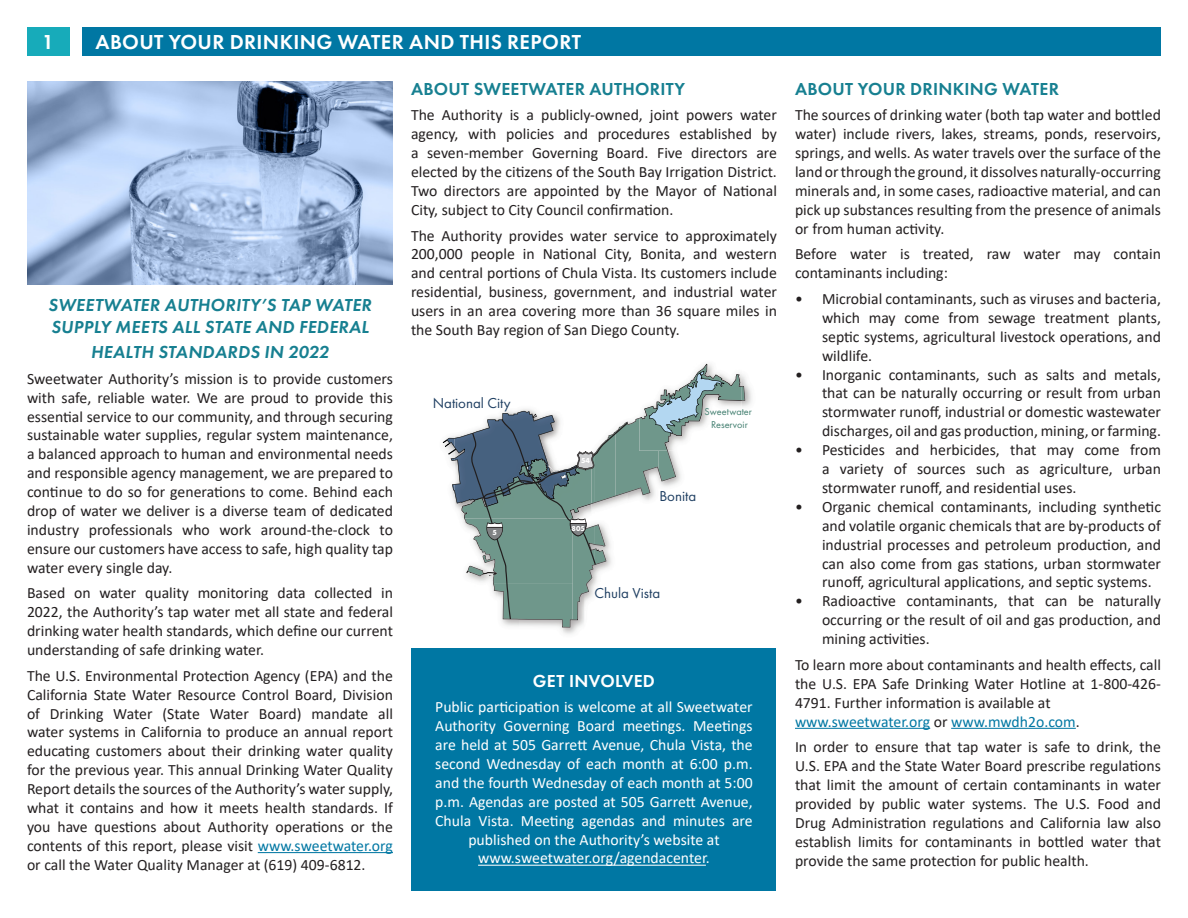
<style>
.page{position:relative;width:1188px;height:918px;background:#fff}
.page>*{position:absolute;margin:0;border:0;box-sizing:border-box;transform-origin:0 0}
.t1{font:600 21px "Futura PT";letter-spacing:.015em;color:#fff}
.t2{font:italic 600 18px/21.6px "Futura PT";letter-spacing:.015em;color:#178091}
.Body_Text{font:600 18px "Futura PT";letter-spacing:.015em;color:#178091}
.t3{font:600 18px "Futura PT";letter-spacing:.015em;color:#fff}
.Body_Text-2{font:15.75px/18.9px "Calibri";color:#231f20;text-align:justify}
.t4{font:15.75px/18.9px "Calibri";color:#fff;text-align:center}
.Body_Text-3{font:15.75px "Calibri";color:#0077a3}
.t5{font:14.85px "Futura PT";color:#1f3f62}
.t6{font:10.2px/12.3px "Futura PT";color:#448071;text-align:center}
.t7{font:700 7.5px "Futura PT";color:#fff}
.s1{color:#0077a3}
.s2{color:#231f20}
</style>
<div class="page">
<img style="left:27px;top:81px;width:366px;height:203px">
<img style="left:745px;top:378px;width:7px;height:29px">
<svg style="left:501px;top:364px;width:244px;height:264px"></svg>
<img style="left:501px;top:404px;width:91px;height:7px">
<svg style="left:443px;top:411px;width:185px;height:208px"></svg>
<img style="left:639px;top:420px;width:67px;height:31px">
<img style="left:639px;top:364px;width:67px;height:56px">
<svg style="left:649px;top:371px;width:75px;height:62px"></svg>
<img style="left:548px;top:466px;width:18px;height:13px">
<hr style="left:258px;top:852px;width:135px;height:1px;background:#0077a3">
<hr style="left:795px;top:728px;width:135px;height:1px;background:#0077a3">
<hr style="left:951px;top:728px;width:125px;height:1px;background:#0077a3">
<div style="left:82px;top:27px;width:1079px;height:29px;background:#0077a3"></div>
<div style="left:27px;top:27px;width:43px;height:29px;background:#17abba"></div>
<div style="left:412px;top:648px;width:364px;height:242px;background:#0077a3"></div>
<hr style="left:478px;top:865px;width:228px;height:1px;background:#fff">
<p class="t1" style="left:42px;top:29px;width:13px">1</p>
<p class="t1" style="left:96px;top:29px;width:487px">ABOUT YOUR DRINKING WATER AND THIS REPORT</p>
<p class="t2" style="left:48px;top:294px;width:325px">SWEETWATER AUTHORITY’S TAP WATER<br>SUPPLY MEETS ALL STATE AND FEDERAL</p>
<p class="t2" style="left:91px;top:341px;width:240px">HEALTH STANDARDS IN 2022</p>
<p class="Body_Text-2" style="left:27px;top:369px;width:368px">Sweetwater Authority’s mission is to provide customers with safe, reliable water. We are proud to provide this essential service to our community, and through securing sustainable water supplies, regular system maintenance, a balanced approach to human and environmental needs and responsible agency management, we are prepared to continue to do so for generations to come. Behind each drop of water we deliver is a diverse team of dedicated industry professionals who work around-the-clock to ensure our customers have access to safe, high quality tap water every single day.</p>
<p class="Body_Text-2" style="left:27px;top:583px;width:368px">Based on water quality monitoring data collected in 2022, the Authority’s tap water met all state and federal drinking water health standards, which define our current understanding of safe drinking water.</p>
<p class="Body_Text-2" style="left:27px;top:666px;width:368px">The U.S. Environmental Protection Agency (EPA) and the California State Water Resource Control Board, Division of Drinking Water (State Water Board) mandate all water systems in California to produce an annual report educating customers about their drinking water quality for the previous year. This annual Drinking Water Quality Report details the sources of the Authority’s water supply, what it contains and how it meets health standards. If you have questions about Authority operations or the contents of this report, please visit <span class="s1">www.sweetwater.org </span>or call the Water Quality Manager at (619) 409-6812.</p>
<p class="Body_Text" style="left:411px;top:77px;width:276px">ABOUT SWEETWATER AUTHORITY</p>
<p class="Body_Text-2" style="left:411px;top:105px;width:368px">The Authority is a publicly-owned, joint powers water agency, with policies and procedures established by a seven-member Governing Board. Five directors are elected by the citizens of the South Bay Irrigation District.<br>Two directors are appointed by the Mayor of National City, subject to City Council confirmation.</p>
<p class="Body_Text-2" style="left:411px;top:225px;width:368px">The Authority provides water service to approximately 200,000 people in National City, Bonita, and western and central portions of Chula Vista. Its customers include residential, business, government, and industrial water users in an area covering more than 36 square miles in the South Bay region of San Diego County.</p>
<p class="t5" style="left:433px;top:394px;width:80px">National City</p>
<p class="t7" style="left:492px;top:528px;width:6px">5</p>
<p class="t7" style="left:581px;top:455px;width:10px">54</p>
<p class="t7" style="left:572px;top:524px;width:15px">805</p>
<p class="t6" style="left:705px;top:406px;width:49px">Sweetwater<br>Reservoir</p>
<p class="t5" style="left:659px;top:488px;width:38px">Bonita</p>
<p class="t5" style="left:595px;top:584px;width:67px">Chula Vista</p>
<p class="t3" style="left:533px;top:669px;width:124px">GET INVOLVED</p>
<p class="t4" style="left:435px;top:697px;width:319px">Public participation is welcome at all Sweetwater Authority Governing Board meetings. Meetings are held at 505 Garrett Avenue, Chula Vista, the second Wednesday of each month at 6:00 p.m. and the fourth Wednesday of each month at 5:00 p.m. Agendas are posted at 505 Garrett Avenue, Chula Vista. Meeting agendas and minutes are published on the Authority’s website at</p>
<p class="t4" style="left:478px;top:848px;width:233px">www.sweetwater.org/agendacenter.</p>
<p class="Body_Text" style="left:795px;top:77px;width:265px">ABOUT YOUR DRINKING WATER</p>
<p class="Body_Text-2" style="left:795px;top:105px;width:368px">The sources of drinking water (both tap water and bottled water) include rivers, lakes, streams, ponds, reservoirs, springs, and wells. As water travels over the surface of the land or through the ground, it dissolves naturally-occurring minerals and, in some cases, radioactive material, and can pick up substances resulting from the presence of animals or from human activity.</p>
<p class="Body_Text-2" style="left:795px;top:244px;width:367px">Before water is treated, raw water may contain contaminants including:</p>
<p class="Body_Text-2" style="left:822px;top:289px;width:341px;text-indent:-27px">• Microbial contaminants, such as viruses and bacteria, which may come from sewage treatment plants, septic systems, agricultural livestock operations, and wildlife.</p>
<p class="Body_Text-2" style="left:822px;top:365px;width:341px;text-indent:-27px">• Inorganic contaminants, such as salts and metals, that can be naturally occurring or result from urban stormwater runoff, industrial or domestic wastewater discharges, oil and gas production, mining, or farming.</p>
<p class="Body_Text-2" style="left:822px;top:440px;width:340px;text-indent:-27px">• Pesticides and herbicides, that may come from a variety of sources such as agriculture, urban stormwater runoff, and residential uses.</p>
<p class="Body_Text-2" style="left:822px;top:497px;width:341px;text-indent:-27px">• Organic chemical contaminants, including synthetic and volatile organic chemicals that are by-products of industrial processes and petroleum production, and can also come from gas stations, urban stormwater runoff, agricultural applications, and septic systems.</p>
<p class="Body_Text-2" style="left:822px;top:591px;width:340px;text-indent:-27px">• Radioactive contaminants, that can be naturally occurring or the result of oil and gas production, and mining activities.</p>
<p class="Body_Text-2" style="left:795px;top:655px;width:368px">To learn more about contaminants and health effects, call the U.S. EPA Safe Drinking Water Hotline at 1-800-426- 4791. Further information is available at</p>
<p class="Body_Text-3" style="left:795px;top:710px;width:286px">www.sweetwater.org <span class="s2">or</span> www.mwdh2o.com<span class="s2">.</span></p>
<p class="Body_Text-2" style="left:795px;top:737px;width:368px">In order to ensure that tap water is safe to drink, the U.S. EPA and the State Water Board prescribe regulations that limit the amount of certain contaminants in water provided by public water systems. The U.S. Food and Drug Administration regulations and California law also establish limits for contaminants in bottled water that provide the same protection for public health.</p>
</div>
